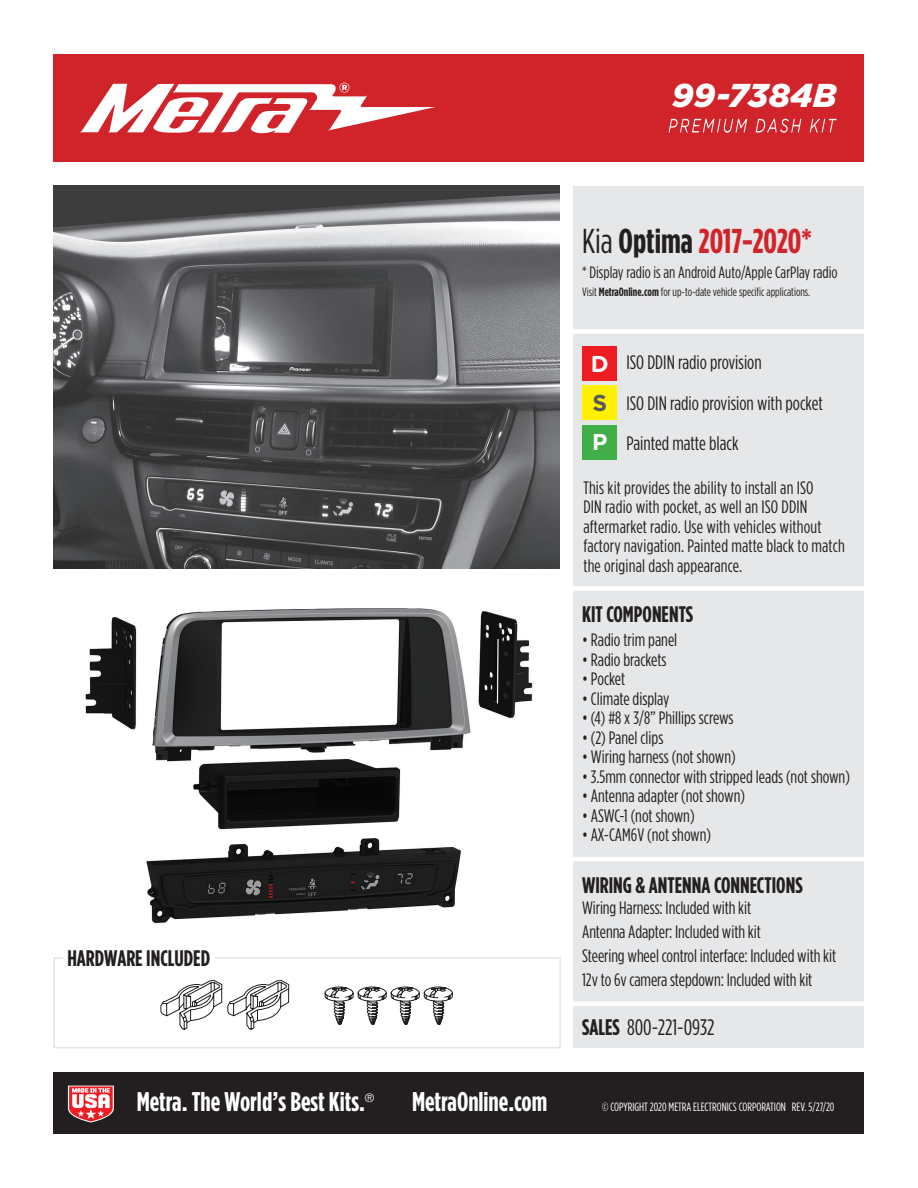
<style>
.page{position:relative;width:918px;height:1188px;background:#fff}
.page>*{position:absolute;margin:0;border:0;box-sizing:border-box;transform-origin:0 0}
.t1{font:700 34.5px "Gotham Condensed";color:#d1232a}
.t2{font:italic 900 33px "Gotham";color:#fff}
.t3{font:700 27px "Gotham Condensed";color:#fff}
.t4{font:700 22.95px "Gotham";color:#fff}
.t5{font:700 22.95px "Gotham";color:#57585a}
.t6{font:700 22.5px "Gotham Condensed";color:#231f20}
.t7{font:22.5px "Gotham Condensed";color:#231f20}
.t8{font:19.5px/40.5px "Gotham Condensed";color:#231f20}
.t9{font:18px/19.5px "Gotham Condensed";color:#231f20}
.t10{font:16.5px "Gotham Condensed";color:#231f20}
.t11{font:12px "Gotham Condensed";color:#231f20}
.t12{font:12px "Gotham Condensed";color:#fff}
.t13{font:300 12px "Helvetica Neue";color:#fff}
.s1{font-weight:400;color:#231f20}
.s2{color:#231f20}
.s3{font-weight:700}
</style>
<div class="page">
<div style="left:53px;top:1072px;width:810px;height:62px;background:#231f20"></div>
<img style="left:53px;top:186px;width:506px;height:382px">
<div style="left:53px;top:54px;width:810px;height:108px;background:#d1232a"></div>
<svg style="left:80px;top:83px;width:355px;height:51px"></svg>
<svg style="left:669px;top:119px;width:168px;height:14px"></svg>
<div style="left:573px;top:186px;width:290px;height:862px;background:#e6e7e9"></div>
<hr style="left:573px;top:329px;width:295px;height:4px;background:#fff">
<div style="left:583px;top:346px;width:34px;height:35px;background:#ee1d23"></div>
<div style="left:583px;top:386px;width:34px;height:34px;background:#fff101"></div>
<div style="left:583px;top:425px;width:34px;height:35px;background:#40ae49"></div>
<div style="left:572px;top:586px;width:294px;height:5px;background:#fff"></div>
<svg style="left:67px;top:1085px;width:47px;height:38px;background:#d47679"></svg>
<div style="left:53px;top:957px;width:508px;height:91px;border:2px solid #e4e5e7"></div>
<hr style="left:572px;top:857px;width:295px;height:4px;background:#fff">
<hr style="left:572px;top:1002px;width:295px;height:4px;background:#fff">
<svg style="left:325px;top:987px;width:128px;height:38px"></svg>
<svg style="left:161px;top:980px;width:129px;height:50px"></svg>
<div style="left:63px;top:947px;width:151px;height:24px;background:#fff"></div>
<img style="left:85px;top:608px;width:448px;height:316px">
<h2 class="t2" style="left:672px;top:77px;width:166px">99-7384B</h2>
<h1 class="t1" style="left:582px;top:222px;width:231px"><span class="s1">Kia</span> <span class="s2">Optima</span> 2017-2020*</h1>
<p class="t11" style="left:582px;top:286px;width:230px">Visit <span class="s3">MetraOnline.com</span> for up-to-date vehicle specific applications.</p>
<p class="t10" style="left:582px;top:264px;width:257px">* Display radio is an Android Auto/Apple CarPlay radio</p>
<p class="t6" style="left:67px;top:945px;width:144px">HARDWARE INCLUDED</p>
<p class="t8" style="left:626px;top:342px;width:198px">ISO DDIN radio provision<br>ISO DIN radio provision with pocket<br>Painted matte black</p>
<p class="t9" style="left:583px;top:477px;width:263px">This kit provides the ability to install an ISO<br>DIN radio with pocket, as well an ISO DDIN aftermarket radio. Use with vehicles without factory navigation. Painted matte black to match the original dash appearance.</p>
<p class="t4" style="left:591px;top:350px;width:19px">D</p>
<p class="t5" style="left:593px;top:390px;width:16px">S</p>
<p class="t4" style="left:592px;top:429px;width:17px">P</p>
<p class="t6" style="left:582px;top:601px;width:113px">KIT COMPONENTS</p>
<p class="t9" style="left:582px;top:630px;width:97px">• Radio trim panel</p>
<p class="t9" style="left:582px;top:649px;width:86px">• Radio brackets</p>
<p class="t9" style="left:582px;top:669px;width:45px">• Pocket</p>
<p class="t9" style="left:582px;top:688px;width:89px">• Climate display</p>
<p class="t9" style="left:582px;top:708px;width:153px">• (4) #8 x 3/8” Phillips screws</p>
<p class="t9" style="left:582px;top:727px;width:83px">• (2) Panel clips</p>
<p class="t9" style="left:582px;top:747px;width:155px">• Wiring harness (not shown)</p>
<p class="t9" style="left:582px;top:766px;width:269px">• 3.5mm connector with stripped leads (not shown)</p>
<p class="t9" style="left:582px;top:786px;width:164px">• Antenna adapter (not shown)</p>
<p class="t9" style="left:582px;top:805px;width:114px">• ASWC-1 (not shown)</p>
<p class="t9" style="left:582px;top:825px;width:130px">• AX-CAM6V (not shown)</p>
<p class="t6" style="left:582px;top:873px;width:222px">WIRING &amp; ANTENNA CONNECTIONS</p>
<p class="t9" style="left:582px;top:896px;width:256px;line-height:24px">Wiring Harness: Included with kit<br>Antenna Adapter: Included with kit<br>Steering wheel control interface: Included with kit 12v to 6v camera stepdown: Included with kit</p>
<p class="t7" style="left:582px;top:1015px;width:134px"><span class="s3">SALES</span> 800-221-0932</p>
<h3 class="t3" style="left:137px;top:1087px;width:230px">Metra. The World’s Best Kits.</h3>
<p class="t13" style="left:365px;top:1091px;width:11px">®</p>
<h3 class="t3" style="left:412px;top:1087px;width:137px">MetraOnline.com</h3>
<p class="t12" style="left:602px;top:1100px;width:234px">© COPYRIGHT 2020 METRA ELECTRONICS CORPORATION REV. 5/27/20</p>
</div>
